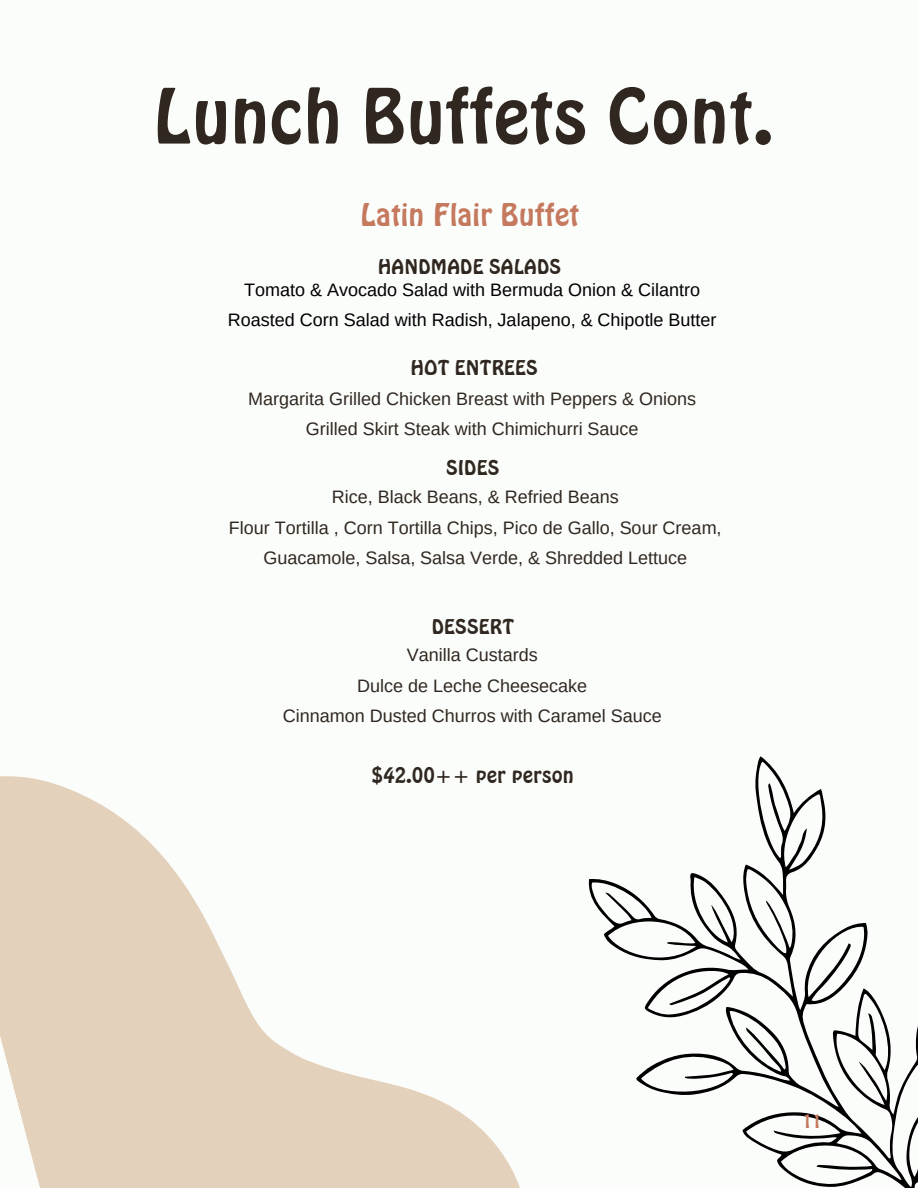
<style>
.page{position:relative;width:918px;height:1188px;background:#fbfdfb}
.page>*{position:absolute;margin:0;border:0;box-sizing:border-box;transform-origin:0 0}
.t1{font:73.2px "Hobo BT";color:#302820}
.t2{font:30px "Hobo BT";color:#c5795f}
.t3{font:21px "Hobo BT";color:#302820}
.t4{font:19.5px "Hobo BT";color:#302820}
.t5{font:18px/30.3px "Arimo";color:#302820;text-align:center}
.t6{font:18px "Arimo";color:#000}
.t7{font:18px "Hobo BT";color:#c5795f}
</style>
<div class="page">
<svg style="left:588px;top:756px;width:330px;height:432px"></svg>
<svg style="left:0;top:776px;width:520px;height:412px;fill:#e3d1bb"></svg>
<h2 class="t1" style="left:153px;top:71px;width:622px">Lunch Buffets Cont.</h2>
<p class="t2" style="left:360px;top:196px;width:221px">Latin Flair Buffet</p>
<p class="t4" style="left:378px;top:255px;width:185px">HANDMADE SALADS</p>
<h4 class="t6" style="left:244px;top:279px;width:457px">Tomato &amp; Avocado Salad with Bermuda Onion &amp; Cilantro</h4>
<p class="t6" style="left:228px;top:310px;width:490px">Roasted Corn Salad with Radish, Jalapeno, &amp; Chipotle Butter</p>
<p class="t4" style="left:410px;top:355px;width:129px">HOT ENTREES</p>
<h3 class="t5" style="left:248px;top:383px;width:449px">Margarita Grilled Chicken Breast with Peppers &amp; Onions</h3>
<p class="t5" style="left:306px;top:414px;width:334px">Grilled Skirt Steak with Chimichurri Sauce</p>
<p class="t4" style="left:446px;top:456px;width:55px">SIDES</p>
<h3 class="t5" style="left:332px;top:482px;width:288px">Rice, Black Beans, &amp; Refried Beans</h3>
<p class="t5" style="left:229px;top:512px;width:494px">Flour Tortilla , Corn Tortilla Chips, Pico de Gallo, Sour Cream,<br>Guacamole, Salsa, Salsa Verde, &amp; Shredded Lettuce</p>
<p class="t4" style="left:432px;top:614px;width:84px">DESSERT</p>
<h3 class="t5" style="left:407px;top:640px;width:132px">Vanilla Custards</h3>
<p class="t5" style="left:357px;top:670px;width:232px">Dulce de Leche Cheesecake</p>
<p class="t5" style="left:283px;top:701px;width:380px">Cinnamon Dusted Churros with Caramel Sauce</p>
<h3 class="t3" style="left:372px;top:762px;width:204px">$42.00++ per person</h3>
<h1 class="t7" style="left:802px;top:1110px;width:21px">11</h1>
</div>
